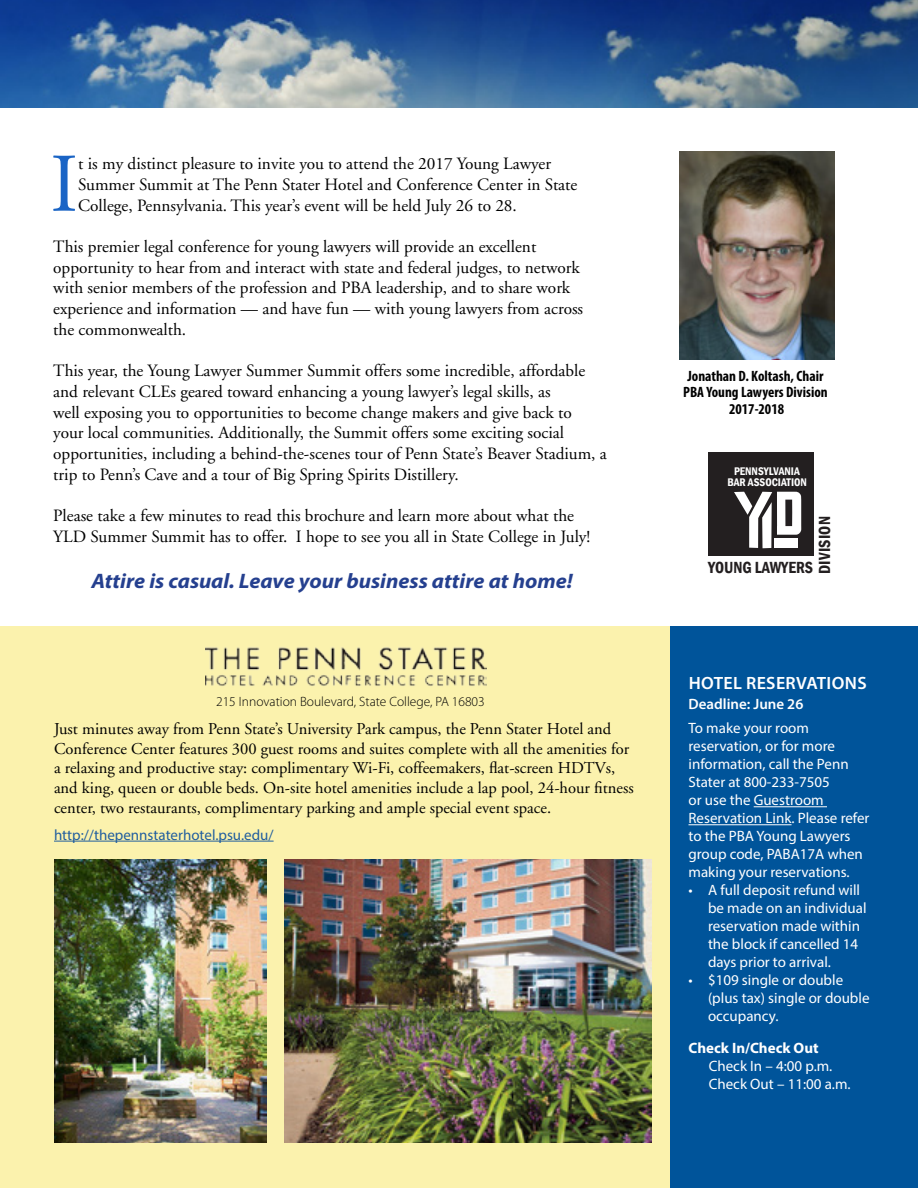
<style>
.page{position:relative;width:918px;height:1188px;background:#fff}
.page>*{position:absolute;margin:0;border:0;box-sizing:border-box;transform-origin:0 0}
.t1{font:83.1px "Adobe Garamond";color:#1a64c5}
.t2{font:italic 700 21px "Myriad Pro";color:#25408f;scale:1.05 1}
.t3{font:600 17.85px "Myriad Pro";letter-spacing:.02em;color:#fff}
.t4{font:17.25px/20.7px "Adobe Garamond";color:#000}
.t5{font:600 condensed 16.65px "Franklin Gothic";color:#231f20}
.t6{font:16.5px/19.8px "Adobe Garamond";color:#000}
.t7{font:15px/18px "Myriad Pro";color:#fff}
.t8{font:700 condensed 15px/16.5px "Myriad Pro";color:#000;text-align:center}
.t9{font:15px "Myriad Pro";color:#215e9e}
.t10{font:700 15px "Myriad Pro";color:#fff}
.t11{font:600 15px "Myriad Pro";color:#fff}
.t12{font:300 13.5px "Myriad Pro";color:#000}
.t13{font:600 condensed 11.4px/11.1px "Franklin Gothic";color:#fff;text-align:center}
</style>
<div class="page">
<img style="left:0;top:0;width:918px;height:108px">
<div style="left:0;top:626px;width:918px;height:562px;background:#fbf2ad"></div>
<img style="left:284px;top:860px;width:367px;height:283px">
<hr style="left:54px;top:841px;width:220px;height:1px;background:#215e9e">
<img style="left:679px;top:151px;width:155px;height:209px">
<img style="left:54px;top:860px;width:213px;height:283px">
<img style="left:206px;top:647px;width:280px;height:39px">
<div style="left:671px;top:626px;width:247px;height:562px;background:#00549a"></div>
<hr style="left:754px;top:806px;width:73px;height:1px;background:#fff">
<hr style="left:688px;top:824px;width:104px;height:1px;background:#fff">
<div style="left:708px;top:453px;width:106px;height:103px;background:#231f20"></div>
<svg style="left:734px;top:492px;width:67px;height:56px"></svg>
<h1 class="t1" style="left:50px;top:140px;width:30px">I</h1>
<p class="t4" style="left:78px;top:154px;width:501px">t is my distinct pleasure to invite you to attend the 2017 Young Lawyer<br>Summer Summit at The Penn Stater Hotel and Conference Center in State<br>College, Pennsylvania. This year’s event will be held July 26 to 28.</p>
<p class="t4" style="left:53px;top:237px;width:531px">This premier legal conference for young lawyers will provide an excellent opportunity to hear from and interact with state and federal judges, to network with senior members of the profession and PBA leadership, and to share work experience and information — and have fun — with young lawyers from across the commonwealth.</p>
<p class="t4" style="left:53px;top:361px;width:555px">This year, the Young Lawyer Summer Summit offers some incredible, affordable and relevant CLEs geared toward enhancing a young lawyer’s legal skills, as<br>well exposing you to opportunities to become change makers and give back to<br>your local communities. Additionally, the Summit offers some exciting social opportunities, including a behind-the-scenes tour of Penn State’s Beaver Stadium, a trip to Penn’s Cave and a tour of Big Spring Spirits Distillery.</p>
<p class="t4" style="left:53px;top:506px;width:539px">Please take a few minutes to read this brochure and learn more about what the<br>YLD Summer Summit has to offer. I hope to see you all in State College in July!</p>
<p class="t2" style="left:91px;top:567px;width:460px">Attire is casual. Leave your business attire at home!</p>
<p class="t12" style="left:216px;top:693px;width:270px">215 Innovation Boulevard, State College, PA 16803</p>
<p class="t6" style="left:54px;top:719px;width:581px">Just minutes away from Penn State’s University Park campus, the Penn Stater Hotel and Conference Center features 300 guest rooms and suites complete with all the amenities for a relaxing and productive stay: complimentary Wi-Fi, coffeemakers, flat-screen HDTVs, and king, queen or double beds. On-site hotel amenities include a lap pool, 24-hour fitness center, two restaurants, complimentary parking and ample special event space.</p>
<p class="t9" style="left:54px;top:825px;width:221px">http://thepennstaterhotel.psu.edu/</p>
<p class="t8" style="left:683px;top:367px;width:146px">Jonathan D. Koltash, Chair<br>PBA Young Lawyers Division<br>2017-2018</p>
<p class="t13" style="left:727px;top:466px;width:81px">PENNSYLVANIA<br>BAR ASSOCIATION</p>
<p class="t5" style="left:813px;top:574px;width:59px;rotate:-90deg">DIVISION</p>
<p class="t5" style="left:708px;top:556px;width:107px">YOUNG LAWYERS</p>
<p class="t3" style="left:689px;top:671px;width:180px">HOTEL RESERVATIONS</p>
<p class="t11" style="left:688px;top:694px;width:116px">Deadline: June 26</p>
<p class="t7" style="left:688px;top:719px;width:183px">To make your room reservation, or for more information, call the Penn<br>Stater at 800-233-7505<br>or use the Guestroom<br>Reservation Link. Please refer to the PBA Young Lawyers group code, PABA17A when making your reservations.</p>
<p class="t7" style="left:708px;top:881px;width:160px;text-indent:-20px">• A full deposit refund will be made on an individual reservation made within the block if cancelled 14 days prior to arrival.</p>
<p class="t7" style="left:708px;top:971px;width:163px;text-indent:-20px">• $109 single or double (plus tax) single or double occupancy.</p>
<p class="t10" style="left:688px;top:1038px;width:132px">Check In/Check Out</p>
<p class="t7" style="left:709px;top:1057px;width:143px">Check In – 4:00 p.m.<br>Check Out – 11:00 a.m.</p>
</div>
